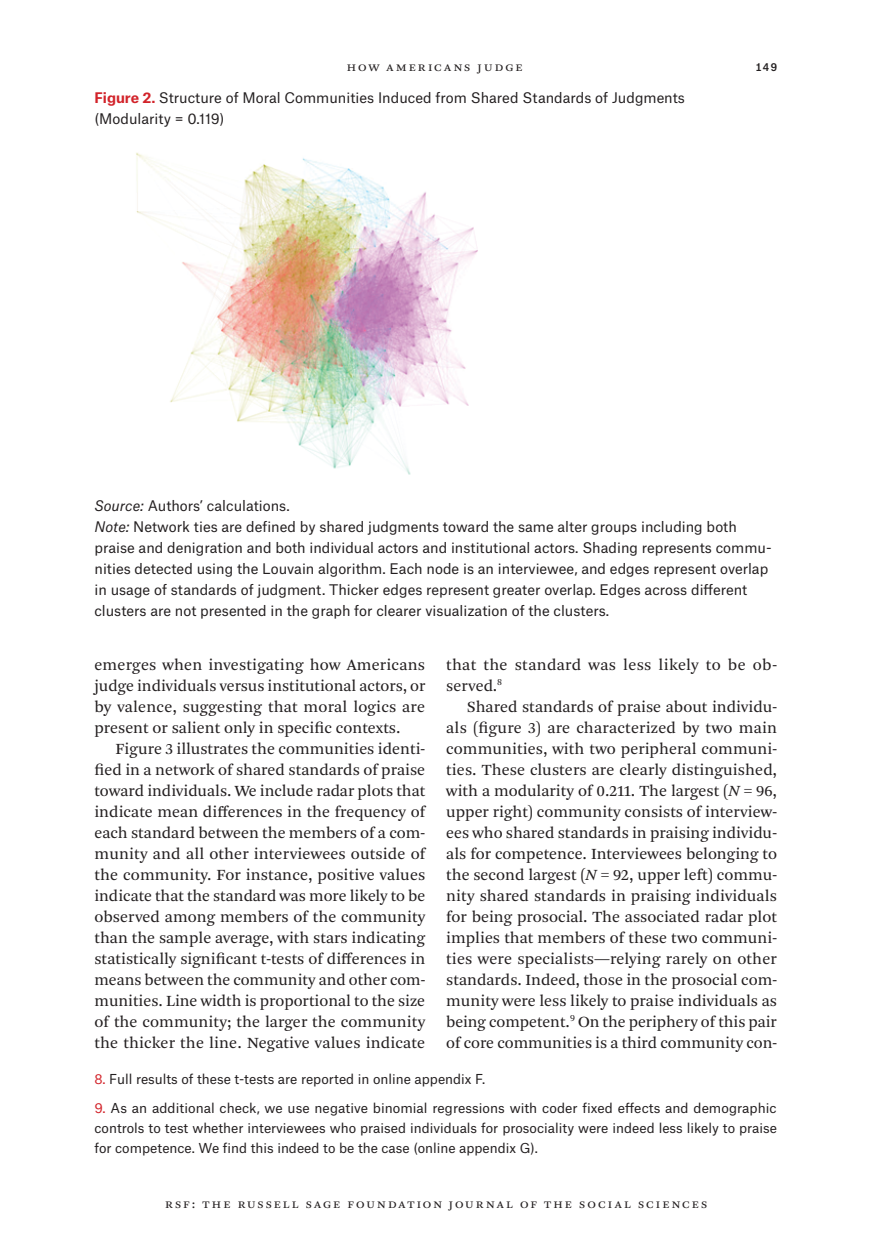
<style>
.page{position:relative;width:882px;height:1260px;background:#fff}
.page>*{position:absolute;margin:0;border:0;box-sizing:border-box;transform-origin:0 0}
.t1{font:16.28px/21px "Arnhem Pro Blond";color:#231f20;text-align:justify}
.t2{font:14px/21px "Atlas Grotesk";color:#231f20}
.t3{font:13.12px/20.1px "Atlas Grotesk";color:#231f20;text-align:justify}
.t4{font:13.12px "Arnhem Pro Blond";letter-spacing:.16em;color:#231f20}
.t5{font:13.12px "Arnhem Pro Blond";letter-spacing:.23em;color:#231f20}
.t6{font:500 10.5px "Atlas Grotesk";color:#231f20}
.s1{font-weight:700;color:#d2232a}
.s2{font-style:italic}
.s3{color:#d2232a}
</style>
<div class="page">
<img style="left:136px;top:152px;width:342px;height:323px">
<p class="t5" style="left:347px;top:58px;width:177px">how americans judge</p>
<p class="t6" style="left:755px;top:58px;width:23px">149</p>
<p class="t2" style="left:94px;top:85px;width:592px"><span class="s1">Figure 2.</span> Structure of Moral Communities Induced from Shared Standards of Judgments (Modularity = 0.119)</p>
<p class="t2" style="left:94px;top:494px;width:679px"><span class="s2">Source:</span> Authors’ calculations.<br><span class="s2">Note:</span> Network ties are defined by shared judgments toward the same alter groups including both praise and denigration and both individual actors and institutional actors. Shading represents commu&shy;nities detected using the Louvain algorithm. Each node is an interviewee, and edges represent overlap in usage of standards of judgment. Thicker edges represent greater overlap. Edges across different clusters are not presented in the graph for clearer visualization of the clusters.</p>
<p class="t1" style="left:94px;top:654px;width:332px">emerges when investigating how Americans judge individuals versus institutional actors, or by valence, suggesting that moral logics are present or salient only in specific contexts.</p>
<p class="t1" style="left:94px;top:738px;width:332px;text-indent:21px">Figure 3 illustrates the communities identi&shy;fied in a network of shared standards of praise toward individuals. We include radar plots that indicate mean differences in the frequency of each standard between the members of a com&shy;munity and all other interviewees outside of the community. For instance, positive values indicate that the standard was more likely to be observed among members of the community than the sample average, with stars indicating statistically significant t-tests of differences in means between the community and other com&shy;munities. Line width is proportional to the size of the community; the larger the community the thicker the line. Negative values indicate</p>
<p class="t1" style="left:446px;top:654px;width:332px">that the standard was less likely to be ob&shy;served.<sup>8</sup></p>
<p class="t1" style="left:446px;top:696px;width:332px;text-indent:21px">Shared standards of praise about individu&shy;als (figure 3) are characterized by two main communities, with two peripheral communi&shy;ties. These clusters are clearly distinguished, with a modularity of 0.211. The largest (<span class="s2">N</span> = 96, upper right) community consists of interview&shy;ees who shared standards in praising individu&shy;als for competence. Interviewees belonging to the second largest (<span class="s2">N</span> = 92, upper left) commu&shy;nity shared standards in praising individuals for being prosocial. The associated radar plot implies that members of these two communi&shy;ties were specialists—relying rarely on other standards. Indeed, those in the prosocial com&shy;munity were less likely to praise individuals as being competent.<sup>9</sup> On the periphery of this pair of core communities is a third community con-</p>
<p class="t3" style="left:94px;top:1067px;width:392px"><span class="s3">8.</span> Full results of these t-tests are reported in online appendix F.</p>
<p class="t3" style="left:94px;top:1096px;width:684px"><span class="s3">9.</span> As an additional check, we use negative binomial regressions with coder fixed effects and demographic controls to test whether interviewees who praised individuals for prosociality were indeed less likely to praise for competence. We find this indeed to be the case (online appendix G).</p>
<p class="t4" style="left:165px;top:1195px;width:544px">rsf: the russell sage foundation journal of the social sciences</p>
</div>
